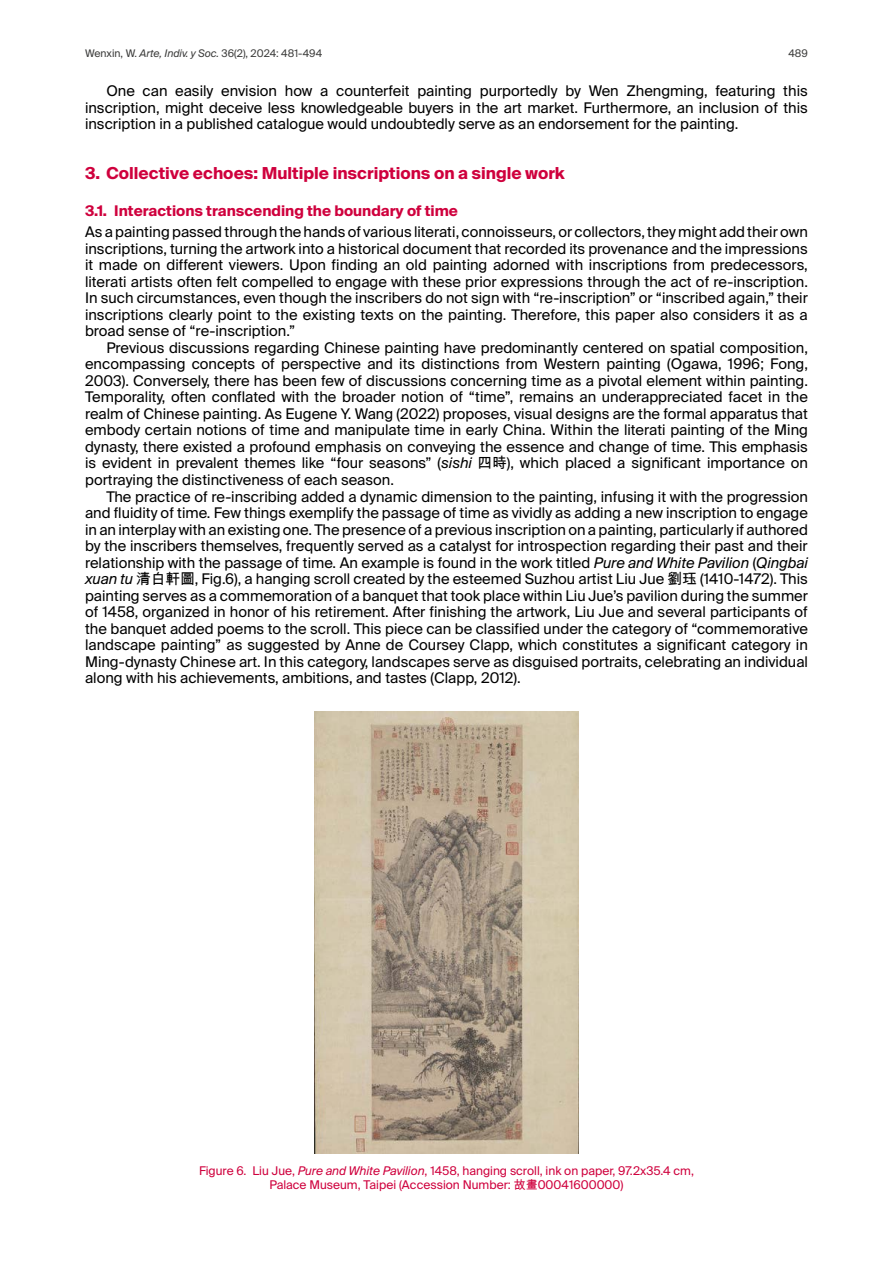
<style>
.page{position:relative;width:893px;height:1263px;background:#fff}
.page>*{position:absolute;margin:0;border:0;box-sizing:border-box;transform-origin:0 0}
.Epigrafe_1_Nivel_ES{font:700 16.5px "Suisse Intl";color:#cf003d}
.Normal_1er_parr{font:14.7px/16.5px "Suisse Intl";color:#000;text-align:justify}
.Epigrafe_2_Nivel_ES{font:700 14.7px "Suisse Intl";color:#cf003d}
.Título_elemento{font:12px/13.5px "Suisse Intl";color:#cf003d;text-align:center}
.t1{font:10.5px "Suisse Intl";color:#3c3c3b}
.s1{font-style:italic}
.s2{font-family:"Arial Unicode MS"}
</style>
<div class="page">
<img style="left:314px;top:711px;width:265px;height:442px">
<p class="t1" style="left:85px;top:47px;width:239px">Wenxin, W. <span class="s1">Arte, Indiv. y Soc.</span> 36(2), 2024: 481-494</p>
<p class="t1" style="left:788px;top:47px;width:21px">489</p>
<p class="Normal_1er_parr" style="left:85px;top:83px;width:724px;text-indent:21px">One can easily envision how a counterfeit painting purportedly by Wen Zhengming, featuring this inscription, might deceive less knowledgeable buyers in the art market. Furthermore, an inclusion of this inscription in a published catalogue would undoubtedly serve as an endorsement for the painting.</p>
<p class="Epigrafe_1_Nivel_ES" style="left:85px;top:164px;width:481px">3. Collective echoes: Multiple inscriptions on a single work</p>
<p class="Epigrafe_2_Nivel_ES" style="left:85px;top:203px;width:374px">3.1. Interactions transcending the boundary of time</p>
<p class="Normal_1er_parr" style="left:85px;top:224px;width:724px">As a painting passed through the hands of various literati, connoisseurs, or collectors, they might add their own inscriptions, turning the artwork into a historical document that recorded its provenance and the impressions it made on different viewers. Upon finding an old painting adorned with inscriptions from predecessors, literati artists often felt compelled to engage with these prior expressions through the act of re-inscription.<br>In such circumstances, even though the inscribers do not sign with “re-inscription” or “inscribed again,” their inscriptions clearly point to the existing texts on the painting. Therefore, this paper also considers it as a broad sense of “re-inscription.”</p>
<p class="Normal_1er_parr" style="left:85px;top:339px;width:724px;text-indent:21px">Previous discussions regarding Chinese painting have predominantly centered on spatial composition, encompassing concepts of perspective and its distinctions from Western painting (Ogawa, 1996; Fong, 2003). Conversely, there has been few of discussions concerning time as a pivotal element within painting.<br>Temporality, often conflated with the broader notion of “time”, remains an underappreciated facet in the realm of Chinese painting. As Eugene Y. Wang (2022) proposes, visual designs are the formal apparatus that embody certain notions of time and manipulate time in early China. Within the literati painting of the Ming dynasty, there existed a profound emphasis on conveying the essence and change of time. This emphasis is evident in prevalent themes like “four seasons” (<span class="s1">sishi</span> <span class="s2">四時</span>), which placed a significant importance on portraying the distinctiveness of each season.</p>
<p class="Normal_1er_parr" style="left:85px;top:488px;width:724px;text-indent:21px">The practice of re-inscribing added a dynamic dimension to the painting, infusing it with the progression and fluidity of time. Few things exemplify the passage of time as vividly as adding a new inscription to engage in an interplay with an existing one. The presence of a previous inscription on a painting, particularly if authored by the inscribers themselves, frequently served as a catalyst for introspection regarding their past and their relationship with the passage of time. An example is found in the work titled <span class="s1">Pure and White Pavilion</span> (<span class="s1">Qingbai xuan tu</span> <span class="s2">清白軒圖</span>, Fig.6), a hanging scroll created by the esteemed Suzhou artist Liu Jue <span class="s2">劉珏</span> (1410-1472). This painting serves as a commemoration of a banquet that took place within Liu Jue’s pavilion during the summer of 1458, organized in honor of his retirement. After finishing the artwork, Liu Jue and several participants of the banquet added poems to the scroll. This piece can be classified under the category of “commemorative landscape painting” as suggested by Anne de Coursey Clapp, which constitutes a significant category in Ming-dynasty Chinese art. In this category, landscapes serve as disguised portraits, celebrating an individual along with his achievements, ambitions, and tastes (Clapp, 2012).</p>
<p class="Título_elemento" style="left:199px;top:1164px;width:496px">Figure 6. Liu Jue, <span class="s1">Pure and White Pavilion</span>, 1458, hanging scroll, ink on paper, 97.2x35.4 cm,<br>Palace Museum, Taipei (Accession Number: <span class="s2">故畫</span>00041600000)</p>
</div>
